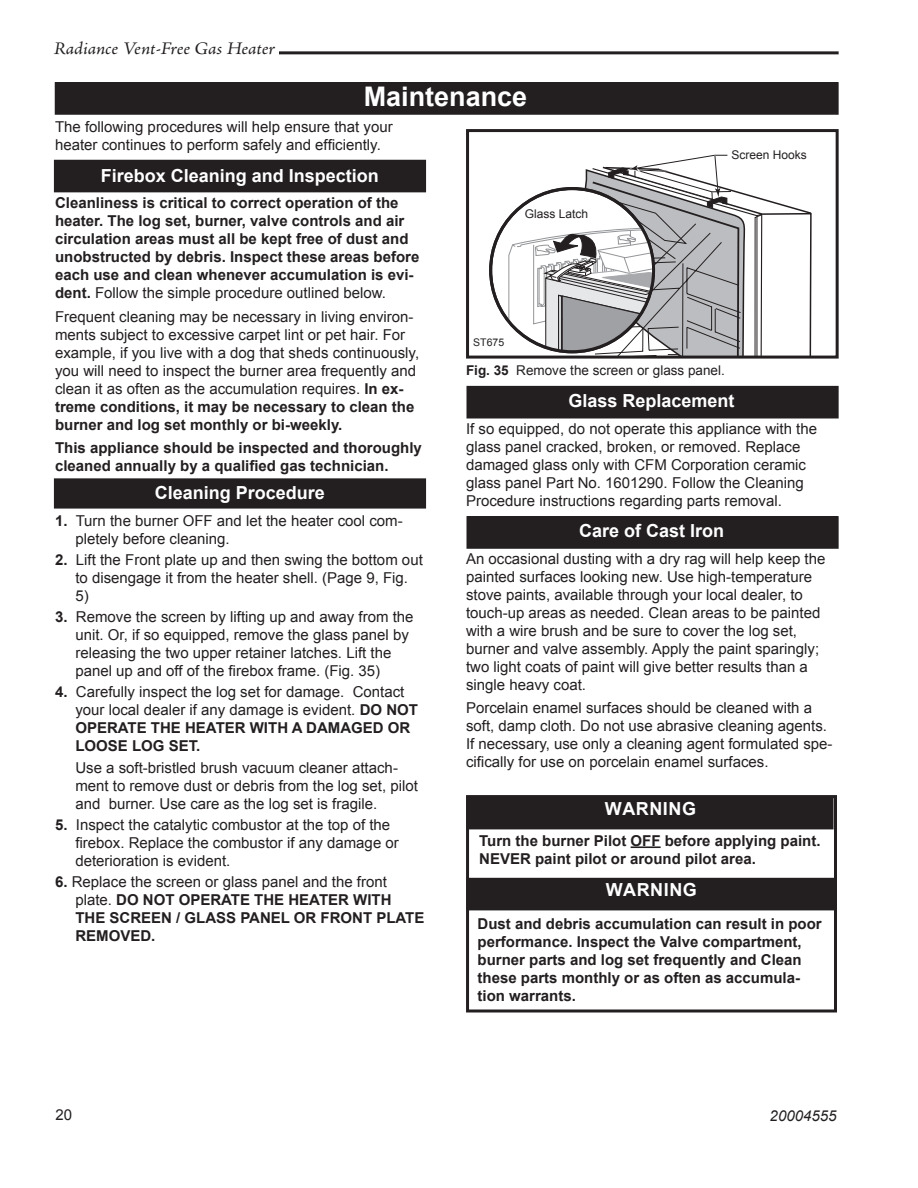
<style>
.page{position:relative;width:918px;height:1188px;background:#fff}
.page>*{position:absolute;margin:0;border:0;box-sizing:border-box;transform-origin:0 0}
.t1{font:700 27px "Arial";color:#fff}
.t2{font:18.15px/21.9px "Helvetica";color:#231f20}
.t3{font:700 18px "Arial";color:#fff}
.t4{font:italic 18px "Adobe Jenson Pro";letter-spacing:-.005em;color:#231f20;scale:1.07 1}
.t5{font:700 18px "Arial";letter-spacing:.03em;color:#fff}
.t6{font:15px/18px "Arial";color:#231f20}
.t7{font:700 15px/18px "Arial";color:#231f20}
.t8{font:italic 15px "Arial";color:#231f20}
.t9{font:13.5px "Arial";color:#231f20}
.t10{font:12px "Arial";color:#231f20}
.t11{font:10.5px "Arial";color:#231f20}
.s1{font-weight:400}
.s2{font-weight:700}
</style>
<div class="page">
<hr style="left:279px;top:51px;width:560px;height:3px;background:#231f20">
<div style="left:55px;top:479px;width:370px;height:29px;background:#231f20"></div>
<div style="left:54px;top:478px;width:372px;height:31px;border:2px solid #231f20"></div>
<div style="left:467px;top:517px;width:371px;height:31px;background:#231f20"></div>
<div style="left:466px;top:516px;width:373px;height:33px;border:2px solid #231f20"></div>
<div style="left:467px;top:387px;width:371px;height:31px;background:#231f20"></div>
<div style="left:466px;top:386px;width:373px;height:32px;border:2px solid #231f20"></div>
<div style="left:55px;top:160px;width:370px;height:32px;background:#231f20"></div>
<div style="left:56px;top:83px;width:782px;height:31px;background:#231f20"></div>
<div style="left:55px;top:82px;width:784px;height:33px;border:2px solid #231f20"></div>
<svg style="left:508px;top:155px;width:304px;height:200px"></svg>
<div style="left:489px;top:187px;width:166px;height:166px;border:3px solid #231f20;border-radius:50%"></div>
<div style="left:466px;top:129px;width:373px;height:230px;border:3px solid #231f20"></div>
<div style="left:467px;top:798px;width:366px;height:31px;background:#231f20"></div>
<div style="left:466px;top:795px;width:371px;height:217px;border:3px solid #231f20"></div>
<hr style="left:631px;top:846px;width:30px;height:2px;background:#231f20">
<div style="left:467px;top:879px;width:368px;height:31px;background:#231f20"></div>
<div style="left:466px;top:878px;width:369px;height:32px;border:2px solid #231f20"></div>
<p class="t4" style="left:54px;top:39px;width:208px">Radiance Vent-Free Gas Heater</p>
<h1 class="t1" style="left:364px;top:81px;width:165px">Maintenance</h1>
<p class="t6" style="left:55px;top:118px;width:339px">The following procedures will help ensure that your heater continues to perform safely and efficiently.</p>
<p class="t3" style="left:101px;top:165px;width:280px">Firebox Cleaning and Inspection</p>
<p class="t7" style="left:55px;top:194px;width:366px">Cleanliness is critical to correct operation of the heater. The log set, burner, valve controls and air circulation areas must all be kept free of dust and unobstructed by debris. Inspect these areas before each use and clean whenever accumulation is evi&shy;dent. <span class="s1">Follow the simple procedure outlined below.</span></p>
<p class="t6" style="left:55px;top:307px;width:366px">Frequent cleaning may be necessary in living environ&shy;ments subject to excessive carpet lint or pet hair. For example, if you live with a dog that sheds continuously, you will need to inspect the burner area frequently and clean it as often as the accumulation requires. <span class="s2">In ex&shy;treme conditions, it may be necessary to clean the burner and log set monthly or bi-weekly.</span></p>
<p class="t7" style="left:55px;top:439px;width:368px">This appliance should be inspected and thoroughly cleaned annually by a qualified gas technician.</p>
<p class="t3" style="left:155px;top:483px;width:172px">Cleaning Procedure</p>
<p class="t6" style="left:75px;top:511px;width:329px;text-indent:-20px"><span class="s2">1.</span> Turn the burner OFF and let the heater cool com&shy;pletely before cleaning.</p>
<p class="t6" style="left:75px;top:551px;width:349px;text-indent:-20px"><span class="s2">2.</span> Lift the Front plate up and then swing the bottom out to disengage it from the heater shell. (Page 9, Fig.<br>5)</p>
<p class="t6" style="left:75px;top:608px;width:340px;text-indent:-20px"><span class="s2">3.</span> Remove the screen by lifting up and away from the unit. Or, if so equipped, remove the glass panel by releasing the two upper retainer latches. Lift the panel up and off of the firebox frame. (Fig. 35)</p>
<p class="t6" style="left:75px;top:683px;width:344px;text-indent:-20px"><span class="s2">4.</span> Carefully inspect the log set for damage. Contact your local dealer if any damage is evident. <span class="s2">DO NOT OPERATE THE HEATER WITH A DAMAGED OR LOOSE LOG SET.</span></p>
<p class="t6" style="left:75px;top:758px;width:344px">Use a soft-bristled brush vacuum cleaner attach&shy;ment to remove dust or debris from the log set, pilot and burner. Use care as the log set is fragile.</p>
<p class="t6" style="left:75px;top:816px;width:325px;text-indent:-20px"><span class="s2">5.</span> Inspect the catalytic combustor at the top of the firebox. Replace the combustor if any damage or deterioration is evident.</p>
<p class="t7" style="left:75px;top:873px;width:351px;text-indent:-20px">6. <span class="s1">Replace the screen or glass panel and the front plate.</span> DO NOT OPERATE THE HEATER WITH THE SCREEN / GLASS PANEL OR FRONT PLATE REMOVED.</p>
<p class="t10" style="left:525px;top:207px;width:65px">Glass Latch</p>
<p class="t10" style="left:732px;top:148px;width:77px">Screen Hooks</p>
<p class="t11" style="left:473px;top:336px;width:32px">ST675</p>
<p class="t9" style="left:466px;top:363px;width:260px"><span class="s2">Fig. 35</span> Remove the screen or glass panel.</p>
<p class="t3" style="left:568px;top:391px;width:168px">Glass Replacement</p>
<p class="t6" style="left:466px;top:420px;width:353px">If so equipped, do not operate this appliance with the glass panel cracked, broken, or removed. Replace damaged glass only with CFM Corporation ceramic glass panel Part No. 1601290. Follow the Cleaning Procedure instructions regarding parts removal.</p>
<p class="t3" style="left:579px;top:521px;width:147px">Care of Cast Iron</p>
<p class="t6" style="left:466px;top:549px;width:361px">An occasional dusting with a dry rag will help keep the painted surfaces looking new. Use high-temperature stove paints, available through your local dealer, to touch-up areas as needed. Clean areas to be painted with a wire brush and be sure to cover the log set, burner and valve assembly. Apply the paint sparingly; two light coats of paint will give better results than a single heavy coat.</p>
<p class="t6" style="left:466px;top:699px;width:368px">Porcelain enamel surfaces should be cleaned with a soft, damp cloth. Do not use abrasive cleaning agents.<br>If necessary, use only a cleaning agent formulated spe&shy;cifically for use on porcelain enamel surfaces.</p>
<p class="t2" style="left:595px;top:532px;width:172px">RUVSOD screen/glass removal<br>7/01</p>
<p class="t5" style="left:605px;top:798px;width:93px">WARNING</p>
<p class="t7" style="left:479px;top:831px;width:343px">Turn the burner Pilot OFF before applying paint.<br>NEVER paint pilot or around pilot area.</p>
<p class="t5" style="left:606px;top:879px;width:93px">WARNING</p>
<p class="t7" style="left:478px;top:915px;width:346px">Dust and debris accumulation can result in poor performance. Inspect the Valve compartment, burner parts and log set frequently and Clean these parts monthly or as often as accumula&shy;tion warrants.</p>
<p class="t6" style="left:56px;top:1106px;width:18px">20</p>
<p class="t8" style="left:770px;top:1107px;width:68px">20004555</p>
</div>
